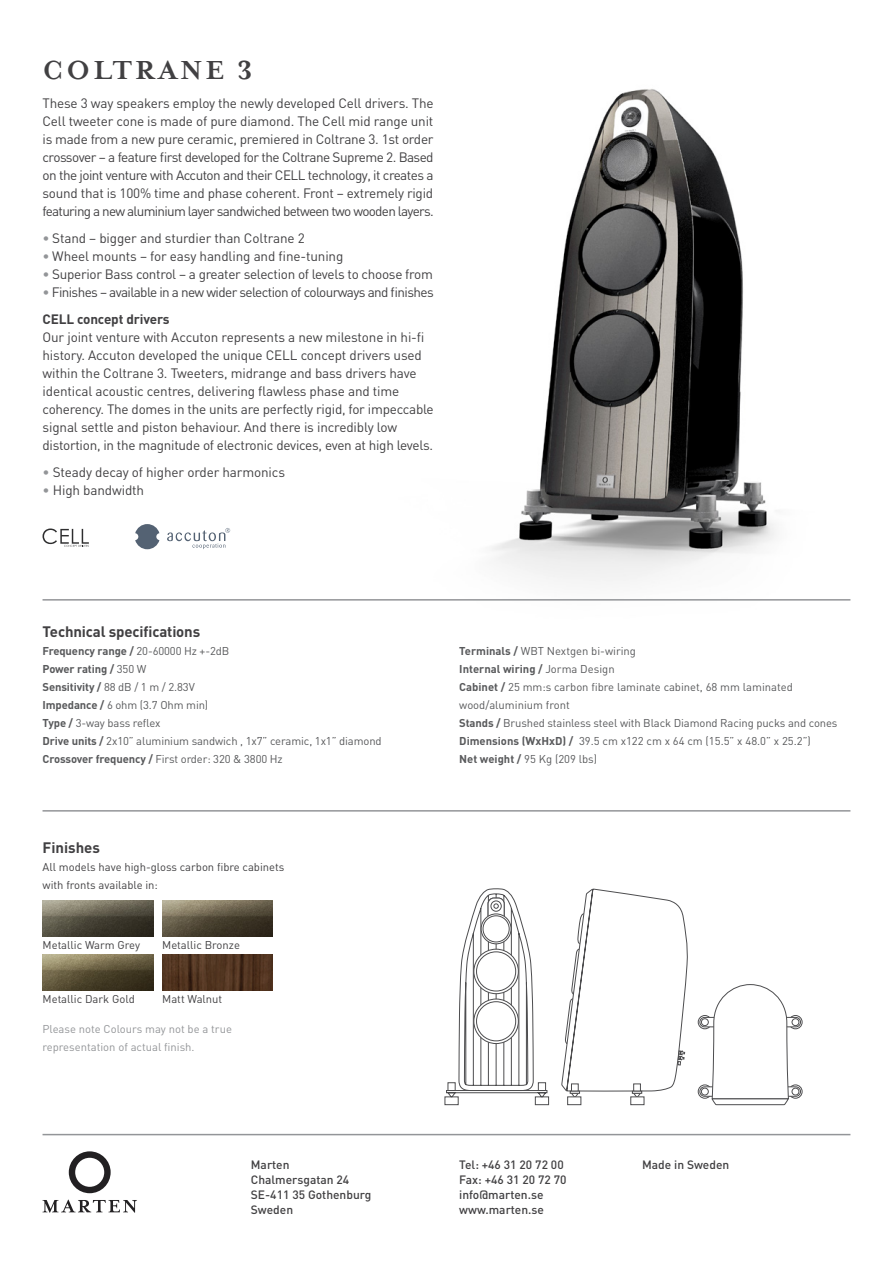
<style>
.page{position:relative;width:893px;height:1263px;background:#fff}
.page>*{position:absolute;margin:0;border:0;box-sizing:border-box;transform-origin:0 0}
.t1{font:30px "Mrs Eaves LBCM Bold";letter-spacing:.1em;color:#414042}
.t2{font:700 15px "DIN";letter-spacing:-.01em;color:#414042}
.t3{font:13.5px/18px "DIN";letter-spacing:-.015em;color:#414042;text-align:justify}
.t4{font:13.5px "DIN";letter-spacing:-.045em;color:#414042}
.t5{font:500 12px "DIN";color:#414042}
.t6{font:11.25px/18px "DIN";letter-spacing:-.01em;color:#58595b}
.t7{font:11.25px/18px "DIN";color:#414042}
.t8{font:11.25px/18px "DIN";color:#939598}
.t9{font:700 11.25px "DIN";color:#58595b}
.s1{color:#939598}
.s2{font-weight:700}
.s3{font-weight:400}
</style>
<div class="page">
<img style="left:492px;top:89px;width:359px;height:512px">
<img style="left:43px;top:900px;width:110px;height:36px">
<img style="left:43px;top:954px;width:110px;height:36px">
<img style="left:162px;top:900px;width:111px;height:36px">
<img style="left:162px;top:954px;width:111px;height:36px">
<svg style="left:43px;top:528px;width:46px;height:19px"></svg>
<svg style="left:698px;top:984px;width:104px;height:121px"></svg>
<svg style="left:445px;top:889px;width:243px;height:216px"></svg>
<div style="left:571px;top:1084px;width:7px;height:7px;background:#fff;border:1px solid #4d4d4f"></div>
<svg style="left:570px;top:1091px;width:10px;height:6px"></svg>
<div style="left:633px;top:1084px;width:8px;height:7px;background:#fff;border:1px solid #4d4d4f"></div>
<svg style="left:632px;top:1091px;width:10px;height:6px"></svg>
<svg style="left:565px;top:913px;width:120px;height:152px"></svg>
<div style="left:567px;top:1097px;width:14px;height:8px;background:#fff;border:1px solid #4d4d4f"></div>
<div style="left:631px;top:1097px;width:13px;height:8px;background:#fff;border:1px solid #4d4d4f"></div>
<svg style="left:459px;top:888px;width:75px;height:203px"></svg>
<svg style="left:481px;top:914px;width:30px;height:30px"></svg>
<div style="left:481px;top:914px;width:30px;height:30px;border:1px solid #4d4d4f;border-radius:50%"></div>
<div style="left:483px;top:916px;width:26px;height:26px;border:1px solid #4d4d4f;border-radius:50%"></div>
<hr style="left:43px;top:810px;width:807px;height:2px;background:#939598">
<hr style="left:43px;top:599px;width:807px;height:2px;background:#939598">
<hr style="left:43px;top:1134px;width:807px;height:1px;background:#939598">
<svg style="left:135px;top:524px;width:95px;height:25px"></svg>
<svg style="left:43px;top:1199px;width:94px;height:14px"></svg>
<div style="left:69px;top:1151px;width:42px;height:42px;background:#222022;border-radius:50%"></div>
<div style="left:75px;top:1158px;width:29px;height:29px;background:#fff;border-radius:50%"></div>
<p class="t1" style="left:43px;top:52px;width:211px">COLTRANE 3</p>
<p class="t3" style="left:43px;top:93px;width:393px">These 3 way speakers employ the newly developed Cell drivers. The Cell tweeter cone is made of pure diamond. The Cell mid range unit is made from a new pure ceramic, premiered in Coltrane 3. 1st order crossover – a feature first developed for the Coltrane Supreme 2. Based on the joint venture with Accuton and their CELL technology, it creates a sound that is 100% time and phase coherent. Front – extremely rigid featuring a new aluminium layer sandwiched between two wooden layers.</p>
<p class="t3" style="left:43px;top:228px;width:264px"><span class="s1">•</span> Stand – bigger and sturdier than Coltrane 2</p>
<p class="t3" style="left:43px;top:246px;width:302px"><span class="s1">•</span> Wheel mounts – for easy handling and fine-tuning</p>
<p class="t3" style="left:43px;top:264px;width:392px"><span class="s1">•</span> Superior Bass control – a greater selection of levels to choose from</p>
<p class="t4" style="left:43px;top:283px;width:393px"><span class="s1">•</span> Finishes – available in a new wider selection of colourways and finishes</p>
<p class="t3" style="left:43px;top:309px;width:393px;text-align:left"><span class="s2">CELL concept drivers<br></span>Our joint venture with Accuton represents a new milestone in hi-fi history. Accuton developed the unique CELL concept drivers used within the Coltrane 3. Tweeters, midrange and bass drivers have identical acoustic centres, delivering flawless phase and time coherency. The domes in the units are perfectly rigid, for impeccable signal settle and piston behaviour. And there is incredibly low distortion, in the magnitude of electronic devices, even at high levels.</p>
<p class="t3" style="left:43px;top:462px;width:244px"><span class="s1">•</span> Steady decay of higher order harmonics</p>
<p class="t3" style="left:43px;top:480px;width:103px"><span class="s1">•</span> High bandwidth</p>
<p class="t2" style="left:43px;top:621px;width:159px">Technical specifications</p>
<p class="t6" style="left:43px;top:641px;width:341px"><span class="s2">Frequency range /</span> 20-60000 Hz +-2dB<br><span class="s2">Power rating /</span> 350 W<br><span class="s2">Sensitivity /</span> 88 dB / 1 m / 2.83V<br><span class="s2">Impedance /</span> 6 ohm (3.7 Ohm min)<br><span class="s2">Type /</span> 3-way bass reflex<br><span class="s2">Drive units /</span> 2x10” aluminium sandwich , 1x7” ceramic, 1x1” diamond <span class="s2">Crossover frequency /</span> First order: 320 &amp; 3800 Hz</p>
<p class="t6" style="left:459px;top:641px;width:178px"><span class="s2">Terminals /</span> WBT Nextgen bi-wiring</p>
<p class="t9" style="left:459px;top:661px;width:157px">Internal wiring / <span class="s3">Jorma Design</span></p>
<p class="t6" style="left:459px;top:677px;width:335px"><span class="s2">Cabinet /</span> 25 mm:s carbon fibre laminate cabinet, 68 mm laminated</p>
<p class="t6" style="left:459px;top:695px;width:112px">wood/aluminium front</p>
<p class="t6" style="left:459px;top:713px;width:380px"><span class="s2">Stands /</span> Brushed stainless steel with Black Diamond Racing pucks and cones</p>
<p class="t6" style="left:459px;top:731px;width:353px"><span class="s2">Dimensions (WxHxD) /</span> 39.5 cm x122 cm x 64 cm (15.5” x 48.0” x 25.2”)</p>
<p class="t6" style="left:459px;top:749px;width:139px"><span class="s2">Net weight /</span> 95 Kg (209 lbs)</p>
<p class="t2" style="left:43px;top:837px;width:59px">Finishes</p>
<p class="t7" style="left:43px;top:857px;width:243px">All models have high-gloss carbon fibre cabinets with fronts available in:</p>
<p class="t7" style="left:43px;top:936px;width:99px">Metallic Warm Grey</p>
<p class="t7" style="left:43px;top:990px;width:94px">Metallic Dark Gold</p>
<p class="t7" style="left:162px;top:936px;width:79px">Metallic Bronze</p>
<p class="t7" style="left:162px;top:990px;width:62px">Matt Walnut</p>
<p class="t8" style="left:43px;top:1019px;width:191px">Please note Colours may not be a true representation of actual finish.</p>
<p class="t5" style="left:251px;top:1157px;width:40px">Marten</p>
<p class="t5" style="left:251px;top:1172px;width:100px">Chalmersgatan 24</p>
<p class="t5" style="left:251px;top:1187px;width:122px">SE-411 35 Gothenburg</p>
<p class="t5" style="left:251px;top:1202px;width:44px">Sweden</p>
<p class="t5" style="left:459px;top:1157px;width:106px">Tel: +46 31 20 72 00</p>
<p class="t5" style="left:459px;top:1172px;width:109px">Fax: +46 31 20 72 70</p>
<p class="t5" style="left:459px;top:1187px;width:86px">info@marten.se</p>
<p class="t5" style="left:459px;top:1202px;width:86px">www.marten.se</p>
<p class="t5" style="left:642px;top:1157px;width:89px">Made in Sweden</p>
</div>
